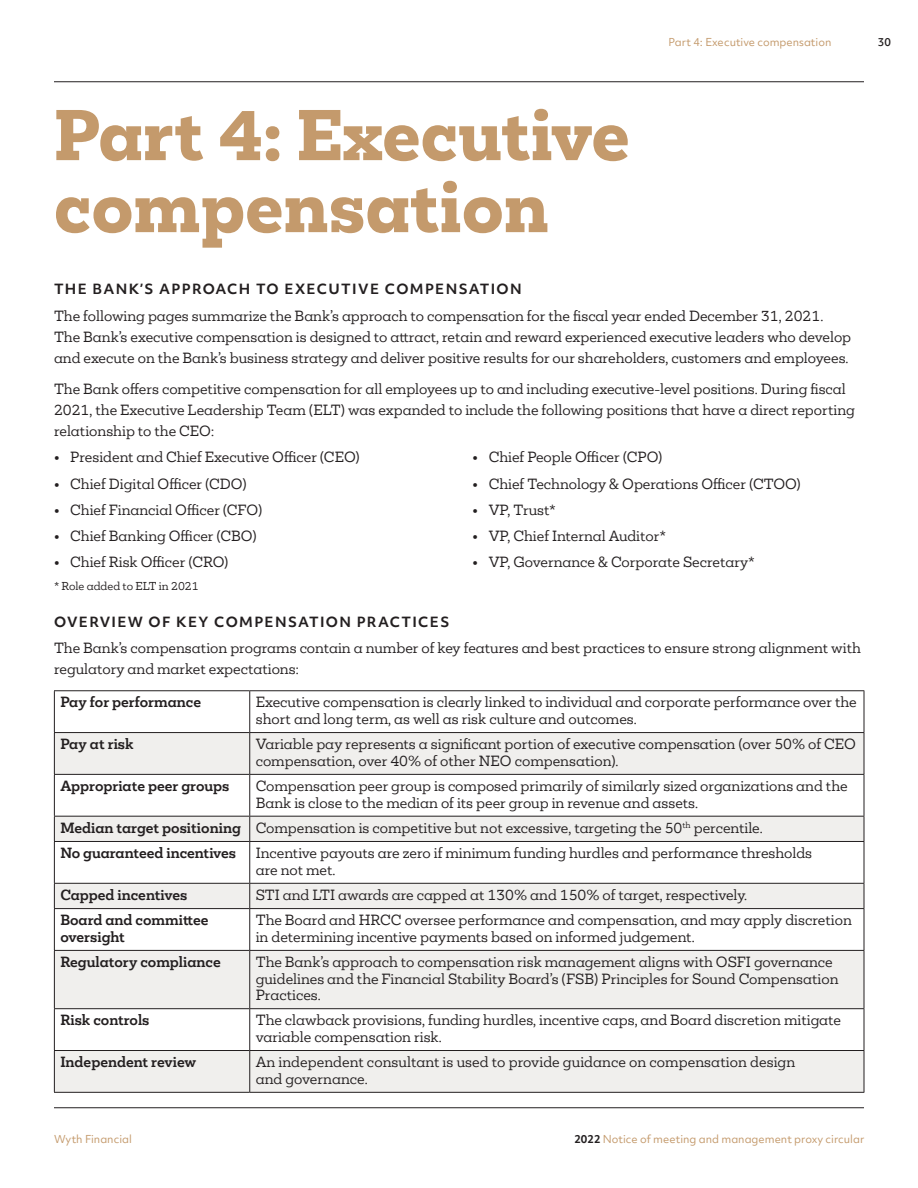
<style>
.page{position:relative;width:918px;height:1188px;background:#fff}
.page>*{position:absolute;margin:0;border:0;box-sizing:border-box;transform-origin:0 0}
.t1{font:800 66px/72px "Mokoko";color:#c49a6c}
.t2{font:13.5px/16.5px "Mokoko";color:#231f20}
.t3{font:700 13.5px/16.5px "Mokoko";color:#231f20}
.t4{font:700 13.5px "Objektiv Mk 2";letter-spacing:.1em;color:#231f20}
.t5{font:10.5px "Objektiv Mk 2";color:#c49a6c}
.t6{font:10.5px "Mokoko";color:#231f20}
.t7{font:500 10.5px "Objektiv Mk 2";color:#231f20}
.s1{font-weight:700}
.s2{font-weight:700;color:#231f20}
</style>
<div class="page">
<svg style="left:55px;top:733px;width:809px;height:359px;fill:#f0efed"></svg>
<hr style="left:54px;top:690px;width:196px;height:1px;background:#231f20">
<hr style="left:54px;top:691px;width:1px;height:41px;background:#231f20">
<hr style="left:250px;top:690px;width:614px;height:1px;background:#231f20">
<hr style="left:249px;top:691px;width:1px;height:41px;background:#231f20">
<hr style="left:864px;top:691px;width:1px;height:41px;background:#231f20">
<hr style="left:54px;top:732px;width:196px;height:1px;background:#231f20">
<hr style="left:54px;top:733px;width:1px;height:41px;background:#231f20">
<hr style="left:250px;top:732px;width:614px;height:1px;background:#231f20">
<hr style="left:249px;top:733px;width:1px;height:41px;background:#231f20">
<hr style="left:864px;top:733px;width:1px;height:41px;background:#231f20">
<hr style="left:54px;top:774px;width:196px;height:1px;background:#231f20">
<hr style="left:54px;top:775px;width:1px;height:41px;background:#231f20">
<hr style="left:250px;top:774px;width:614px;height:1px;background:#231f20">
<hr style="left:249px;top:775px;width:1px;height:41px;background:#231f20">
<hr style="left:864px;top:775px;width:1px;height:41px;background:#231f20">
<hr style="left:54px;top:816px;width:196px;height:1px;background:#231f20">
<svg style="left:54px;top:817px;width:1px;height:24px"></svg>
<hr style="left:250px;top:816px;width:614px;height:1px;background:#231f20">
<svg style="left:249px;top:817px;width:1px;height:24px"></svg>
<svg style="left:864px;top:817px;width:1px;height:24px"></svg>
<hr style="left:54px;top:841px;width:196px;height:1px;background:#231f20">
<hr style="left:54px;top:842px;width:1px;height:41px;background:#231f20">
<hr style="left:250px;top:841px;width:614px;height:1px;background:#231f20">
<hr style="left:249px;top:842px;width:1px;height:41px;background:#231f20">
<hr style="left:864px;top:842px;width:1px;height:41px;background:#231f20">
<hr style="left:54px;top:883px;width:196px;height:1px;background:#231f20">
<svg style="left:54px;top:884px;width:1px;height:24px"></svg>
<hr style="left:250px;top:883px;width:614px;height:1px;background:#231f20">
<svg style="left:249px;top:884px;width:1px;height:24px"></svg>
<svg style="left:864px;top:884px;width:1px;height:24px"></svg>
<hr style="left:54px;top:908px;width:196px;height:1px;background:#231f20">
<hr style="left:54px;top:909px;width:1px;height:41px;background:#231f20">
<hr style="left:250px;top:908px;width:614px;height:1px;background:#231f20">
<hr style="left:249px;top:909px;width:1px;height:41px;background:#231f20">
<hr style="left:864px;top:909px;width:1px;height:41px;background:#231f20">
<hr style="left:54px;top:950px;width:196px;height:1px;background:#231f20">
<hr style="left:54px;top:951px;width:1px;height:57px;background:#231f20">
<hr style="left:250px;top:950px;width:614px;height:1px;background:#231f20">
<hr style="left:249px;top:951px;width:1px;height:57px;background:#231f20">
<hr style="left:864px;top:951px;width:1px;height:57px;background:#231f20">
<hr style="left:54px;top:1008px;width:196px;height:1px;background:#231f20">
<hr style="left:54px;top:1009px;width:1px;height:41px;background:#231f20">
<hr style="left:250px;top:1008px;width:614px;height:1px;background:#231f20">
<hr style="left:249px;top:1009px;width:1px;height:41px;background:#231f20">
<hr style="left:864px;top:1009px;width:1px;height:41px;background:#231f20">
<hr style="left:54px;top:1050px;width:196px;height:1px;background:#231f20">
<hr style="left:54px;top:1051px;width:1px;height:41px;background:#231f20">
<hr style="left:250px;top:1050px;width:614px;height:1px;background:#231f20">
<hr style="left:249px;top:1051px;width:1px;height:41px;background:#231f20">
<hr style="left:864px;top:1051px;width:1px;height:41px;background:#231f20">
<hr style="left:54px;top:1092px;width:196px;height:1px;background:#231f20">
<hr style="left:250px;top:1092px;width:614px;height:1px;background:#231f20">
<hr style="left:54px;top:81px;width:810px;height:1px;background:#231f20">
<hr style="left:54px;top:1107px;width:810px;height:1px;background:#231f20">
<p class="t5" style="left:669px;top:35px;width:164px">Part 4: Executive compensation</p>
<p class="t7" style="left:878px;top:35px;width:15px">30</p>
<h1 class="t1" style="left:54px;top:100px;width:577px">Part 4: Executive compensation</h1>
<p class="t4" style="left:54px;top:280px;width:469px">THE BANK’S APPROACH TO EXECUTIVE COMPENSATION</p>
<p class="t2" style="left:54px;top:305px;width:799px;line-height:21px">The following pages summarize the Bank’s approach to compensation for the fiscal year ended December 31, 2021.<br>The Bank’s executive compensation is designed to attract, retain and reward experienced executive leaders who develop and execute on the Bank’s business strategy and deliver positive results for our shareholders, customers and employees.</p>
<p class="t2" style="left:54px;top:378px;width:802px;line-height:21px">The Bank offers competitive compensation for all employees up to and including executive-level positions. During fiscal<br>2021, the Executive Leadership Team (ELT) was expanded to include the following positions that have a direct reporting relationship to the CEO:</p>
<p class="t2" style="left:54px;top:449px;width:307px">• President and Chief Executive Officer (CEO)</p>
<p class="t2" style="left:54px;top:475px;width:194px">• Chief Digital Officer (CDO)</p>
<p class="t2" style="left:54px;top:501px;width:210px">• Chief Financial Officer (CFO)</p>
<p class="t2" style="left:54px;top:528px;width:204px">• Chief Banking Officer (CBO)</p>
<p class="t2" style="left:54px;top:554px;width:176px">• Chief Risk Officer (CRO)</p>
<p class="t2" style="left:472px;top:449px;width:191px">• Chief People Officer (CPO)</p>
<p class="t2" style="left:472px;top:475px;width:330px">• Chief Technology &amp; Operations Officer (CTOO)</p>
<p class="t2" style="left:472px;top:501px;width:85px">• VP, Trust*</p>
<p class="t2" style="left:472px;top:528px;width:195px">• VP, Chief Internal Auditor*</p>
<p class="t2" style="left:472px;top:554px;width:284px">• VP, Governance &amp; Corporate Secretary*</p>
<p class="t6" style="left:54px;top:579px;width:146px">* Role added to ELT in 2021</p>
<p class="t4" style="left:54px;top:612px;width:397px">OVERVIEW OF KEY COMPENSATION PRACTICES</p>
<p class="t2" style="left:54px;top:637px;width:808px;line-height:21px">The Bank’s compensation programs contain a number of key features and best practices to ensure strong alignment with regulatory and market expectations:</p>
<p class="t3" style="left:60px;top:694px;width:142px">Pay for performance</p>
<p class="t2" style="left:256px;top:694px;width:603px">Executive compensation is clearly linked to individual and corporate performance over the short and long term, as well as risk culture and outcomes.</p>
<p class="t3" style="left:60px;top:736px;width:75px">Pay at risk</p>
<p class="t2" style="left:256px;top:736px;width:602px">Variable pay represents a significant portion of executive compensation (over 50% of CEO compensation, over 40% of other NEO compensation).</p>
<p class="t3" style="left:60px;top:778px;width:171px">Appropriate peer groups</p>
<p class="t2" style="left:256px;top:778px;width:593px">Compensation peer group is composed primarily of similarly sized organizations and the<br>Bank is close to the median of its peer group in revenue and assets.</p>
<p class="t2" style="left:60px;top:815px;width:704px;line-height:25.3px"><span class="s1">Median target positioning</span> Compensation is competitive but not excessive, targeting the 50<sup>th</sup> percentile.<br><span class="s1">No guaranteed incentives</span></p>
<p class="t2" style="left:256px;top:845px;width:558px">Incentive payouts are zero if minimum funding hurdles and performance thresholds are not met.</p>
<p class="t3" style="left:60px;top:887px;width:128px">Capped incentives</p>
<p class="t2" style="left:256px;top:886px;width:493px">STI and LTI awards are capped at 130% and 150% of target, respectively.</p>
<p class="t3" style="left:60px;top:912px;width:150px">Board and committee oversight</p>
<p class="t2" style="left:256px;top:912px;width:598px">The Board and HRCC oversee performance and compensation, and may apply discretion in determining incentive payments based on informed judgement.</p>
<p class="t3" style="left:60px;top:954px;width:162px">Regulatory compliance</p>
<p class="t2" style="left:256px;top:954px;width:584px">The Bank’s approach to compensation risk management aligns with OSFI governance guidelines and the Financial Stability Board’s (FSB) Principles for Sound Compensation<br>Practices.</p>
<p class="t3" style="left:60px;top:1012px;width:91px">Risk controls</p>
<p class="t2" style="left:256px;top:1012px;width:587px">The clawback provisions, funding hurdles, incentive caps, and Board discretion mitigate variable compensation risk.</p>
<p class="t3" style="left:60px;top:1054px;width:137px">Independent review</p>
<p class="t2" style="left:256px;top:1054px;width:541px">An independent consultant is used to provide guidance on compensation design and governance.</p>
<p class="t5" style="left:54px;top:1131px;width:79px">Wyth Financial</p>
<p class="t5" style="left:574px;top:1131px;width:291px"><span class="s2">2022</span> Notice of meeting and management proxy circular</p>
</div>
